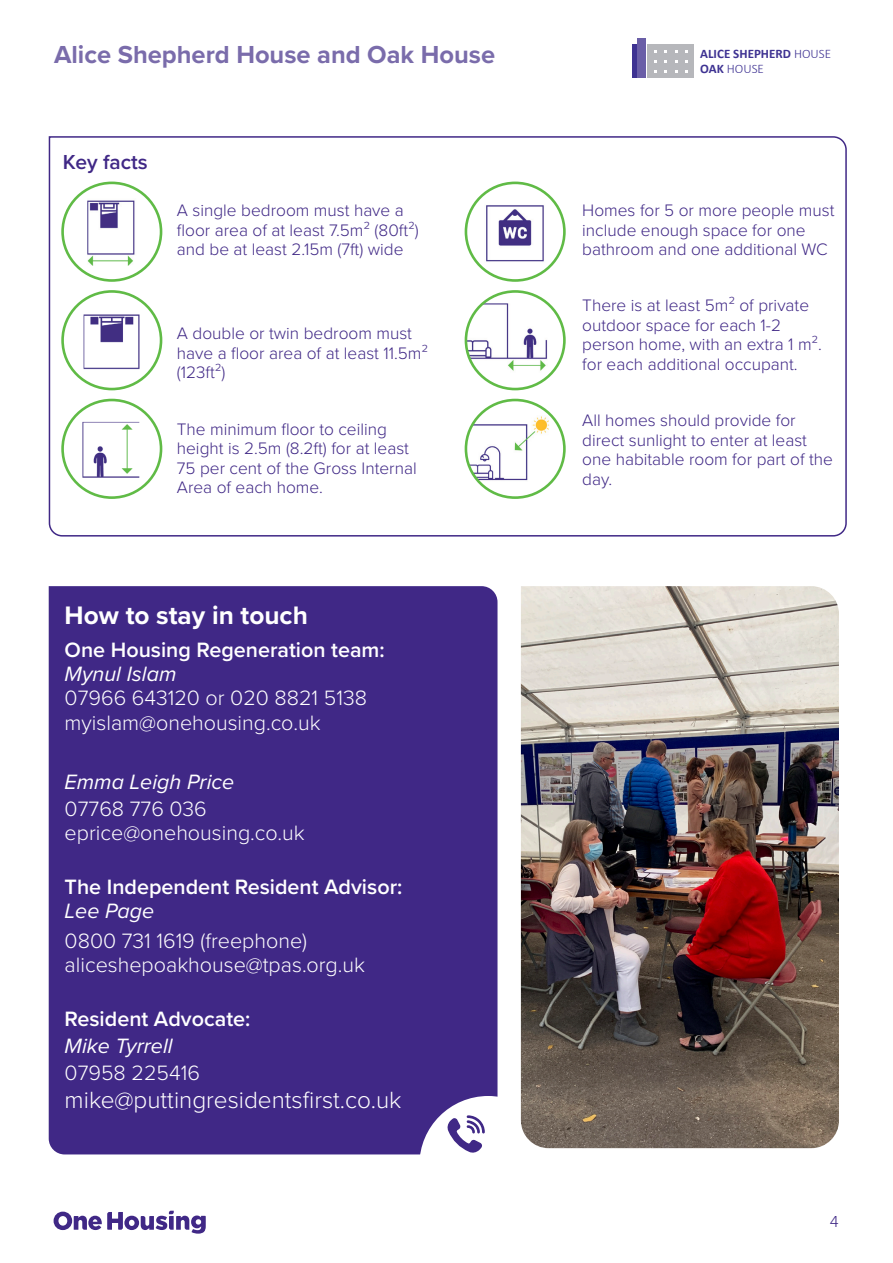
<style>
.page{position:relative;width:893px;height:1263px;background:#fff}
.page>*{position:absolute;margin:0;border:0;box-sizing:border-box;transform-origin:0 0}
._04_Body_Body_Bold{font:700 26.25px "Proxima Nova";color:#fff}
._02_Title{font:700 25.5px "Proxima Nova";color:#7a6cab}
._04_Body_Text{font:300 24.3px "Proxima Nova";color:#fff}
._04_Body_Text-2{font:300 21.45px/24.3px "Proxima Nova";color:#fff}
._04_Body_Text-3{font:600 21.45px/24.3px "Proxima Nova";color:#fff}
._04_Body_Text-4{font:italic 21.45px "Proxima Nova";color:#fff}
._04_Body_Text-5{font:600 21px "Proxima Nova";color:#402886}
._04_Body_Text-6{font:300 17.25px/19.5px "Proxima Nova";color:#402886}
.t1{font:300 16.5px "Proxima Nova";color:#402886}
.t2{font:700 13.05px/15.1px "Calibri";color:#3e3292}
.s1{font-weight:600}
.s2{font-weight:400;font-style:italic}
.s3{font-weight:300}
</style>
<div class="page">
<svg style="left:54px;top:1211px;width:152px;height:22px"></svg>
<div style="left:637px;top:38px;width:8px;height:40px;background:#6a5ea7"></div>
<div style="left:647px;top:44px;width:47px;height:34px;background:#b6b7bb"></div>
<div style="left:632px;top:44px;width:5px;height:34px;background:#3e3292"></div>
<div style="left:49px;top:586px;width:448px;height:568px;background:#402886"></div>
<div style="left:419px;top:1096px;width:138px;height:137px;background:#fff;border-radius:50%"></div>
<svg style="left:447px;top:1115px;width:38px;height:38px"></svg>
<img style="left:521px;top:586px;width:318px;height:562px">
<svg style="left:48px;top:136px;width:799px;height:401px"></svg>
<div style="left:63px;top:183px;width:98px;height:97px;background:#fff;border-radius:50%"></div>
<img style="left:87px;top:183px;width:74px;height:83px">
<div style="left:61px;top:182px;width:101px;height:100px;border:3px solid #60bb46;border-radius:50%"></div>
<div style="left:63px;top:291px;width:98px;height:98px;background:#fff;border-radius:50%"></div>
<img style="left:84px;top:291px;width:77px;height:98px">
<div style="left:61px;top:290px;width:101px;height:100px;border:3px solid #60bb46;border-radius:50%"></div>
<div style="left:63px;top:400px;width:98px;height:98px;background:#fff;border-radius:50%"></div>
<img style="left:82px;top:422px;width:79px;height:76px">
<div style="left:61px;top:399px;width:101px;height:100px;border:3px solid #60bb46;border-radius:50%"></div>
<img style="left:466px;top:183px;width:98px;height:97px;border-radius:49px">
<div style="left:465px;top:182px;width:101px;height:100px;border:3px solid #60bb46;border-radius:50%"></div>
<svg style="left:466px;top:291px;width:98px;height:98px"></svg>
<img style="left:466px;top:303px;width:98px;height:86px">
<div style="left:465px;top:290px;width:101px;height:100px;border:3px solid #60bb46;border-radius:50%"></div>
<div style="left:466px;top:400px;width:98px;height:98px;background:#fff;border-radius:50%"></div>
<img style="left:466px;top:415px;width:83px;height:83px">
<div style="left:465px;top:399px;width:101px;height:100px;border:3px solid #60bb46;border-radius:50%"></div>
<p class="_02_Title" style="left:54px;top:35px;width:443px">Alice Shepherd House and Oak House</p>
<p class="_04_Body_Text-5" style="left:63px;top:146px;width:86px">Key facts</p>
<p class="_04_Body_Text-6" style="left:177px;top:200px;width:243px">A single bedroom must have a floor area of at least 7.5m² (80ft²) and be at least 2.15m (7ft) wide</p>
<p class="_04_Body_Text-6" style="left:177px;top:323px;width:253px">A double or twin bedroom must have a floor area of at least 11.5m² (123ft²)</p>
<p class="_04_Body_Text-6" style="left:177px;top:418px;width:241px">The minimum floor to ceiling height is 2.5m (8.2ft) for at least<br>75 per cent of the Gross Internal<br>Area of each home.</p>
<p class="_04_Body_Body_Bold" style="left:65px;top:596px;width:245px">How to stay in touch</p>
<p class="_04_Body_Text-2" style="left:65px;top:636px;width:322px"><span class="s1">One Housing Regeneration team:<br></span><span class="s2">Mynul Islam<br></span>07966 643120 or 020 8821 5138 myislam@onehousing.co.uk</p>
<p class="_04_Body_Text-4" style="left:65px;top:766px;width:171px">Emma Leigh Price</p>
<p class="_04_Body_Text-2" style="left:65px;top:795px;width:242px">07768 776 036 eprice@onehousing.co.uk</p>
<p class="_04_Body_Text-3" style="left:65px;top:874px;width:339px">The Independent Resident Advisor:<br><span class="s2">Lee Page</span></p>
<p class="_04_Body_Text-2" style="left:65px;top:928px;width:302px">0800 731 1619 (freephone) aliceshepoakhouse@tpas.org.uk</p>
<p class="_04_Body_Text-3" style="left:65px;top:1006px;width:187px">Resident Advocate:</p>
<p class="_04_Body_Text-4" style="left:65px;top:1030px;width:110px">Mike Tyrrell</p>
<p class="_04_Body_Text-2" style="left:65px;top:1060px;width:137px">07958 225416</p>
<p class="_04_Body_Text" style="left:65px;top:1082px;width:338px">mike@puttingresidentsfirst.co.uk</p>
<p class="t2" style="left:700px;top:46px;width:132px">ALICE SHEPHERD <span class="s3">HOUSE<br></span>OAK <span class="s3">HOUSE</span></p>
<p class="_04_Body_Text-6" style="left:582px;top:200px;width:254px">Homes for 5 or more people must include enough space for one bathroom and one additional WC</p>
<p class="_04_Body_Text-6" style="left:582px;top:295px;width:241px">There is at least 5m² of private outdoor space for each 1-2 person home, with an extra 1 m². for each additional occupant.</p>
<p class="_04_Body_Text-6" style="left:582px;top:410px;width:252px">All homes should provide for direct sunlight to enter at least one habitable room for part of the day.</p>
<p class="t1" style="left:830px;top:1209px;width:10px">4</p>
</div>
